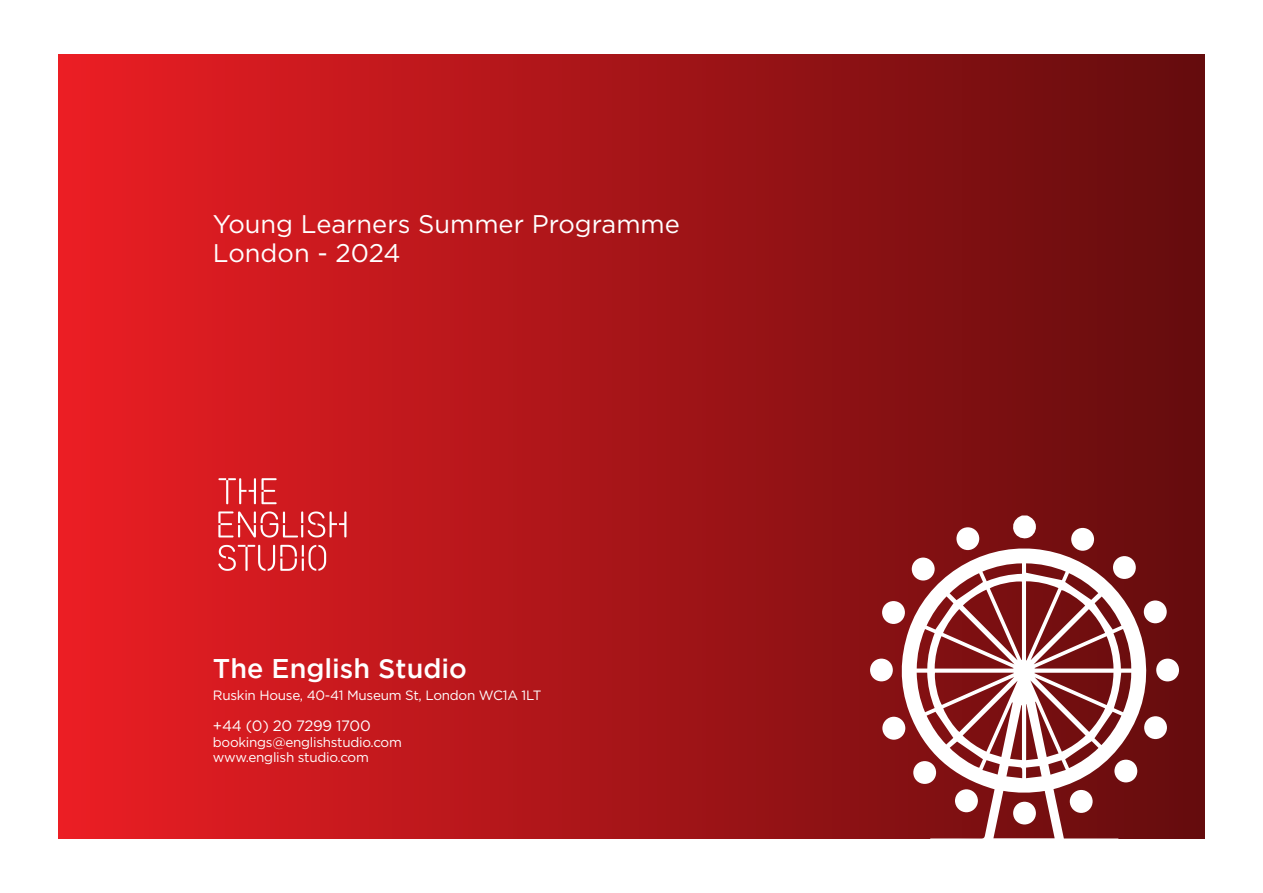
<style>
.page{position:relative;width:1263px;height:893px;background:#fff}
.page>*{position:absolute;margin:0;border:0;box-sizing:border-box;transform-origin:0 0}
.t1{font:500 27px "Gotham";color:#fff}
.t2{font:25.5px/29.2px "Gotham";color:#fff}
.t3{font:15px "Gotham";letter-spacing:-.02em;color:#fff}
.t4{font:13.5px/15.6px "Gotham";letter-spacing:-.02em;color:#fff}
</style>
<div class="page">
<div style="left:58px;top:55px;width:1146px;height:783px;background:linear-gradient(to right,#eb1e24,#620c0d)"></div>
<svg style="left:1012px;top:515px;width:24px;height:24px"></svg>
<svg style="left:899px;top:544px;width:250px;height:295px"></svg>
<div style="left:882px;top:717px;width:23px;height:23px;background:#fff;border-radius:50%"></div>
<div style="left:955px;top:789px;width:23px;height:23px;background:#fff;border-radius:50%"></div>
<div style="left:1113px;top:556px;width:23px;height:23px;background:#fff;border-radius:50%"></div>
<div style="left:912px;top:557px;width:23px;height:24px;background:#fff;border-radius:50%"></div>
<div style="left:1156px;top:658px;width:23px;height:24px;background:#fff;border-radius:50%"></div>
<div style="left:882px;top:601px;width:23px;height:23px;background:#fff;border-radius:50%"></div>
<div style="left:913px;top:761px;width:23px;height:23px;background:#fff;border-radius:50%"></div>
<div style="left:1070px;top:790px;width:22px;height:23px;background:#fff;border-radius:50%"></div>
<div style="left:956px;top:527px;width:23px;height:23px;background:#fff;border-radius:50%"></div>
<div style="left:1114px;top:760px;width:23px;height:22px;background:#fff;border-radius:50%"></div>
<div style="left:870px;top:659px;width:23px;height:22px;background:#fff;border-radius:50%"></div>
<div style="left:1144px;top:600px;width:23px;height:23px;background:#fff;border-radius:50%"></div>
<div style="left:1071px;top:528px;width:23px;height:23px;background:#fff;border-radius:50%"></div>
<div style="left:1144px;top:716px;width:23px;height:23px;background:#fff;border-radius:50%"></div>
<div style="left:1013px;top:802px;width:23px;height:22px;background:#fff;border-radius:50%"></div>
<img style="left:213px;top:471px;width:139px;height:106px">
<h2 class="t2" style="left:213px;top:209px;width:468px">Young Learners Summer Programme<br>London - 2024</h2>
<h1 class="t1" style="left:213px;top:653px;width:255px">The English Studio</h1>
<p class="t4" style="left:213px;top:687px;width:330px">Ruskin House, 40-41 Museum St, London WC1A 1LT</p>
<p class="t3" style="left:213px;top:716px;width:159px">+44 (0) 20 7299 1700</p>
<p class="t4" style="left:213px;top:734px;width:190px">bookings@englishstudio.com www.english studio.com</p>
</div>
